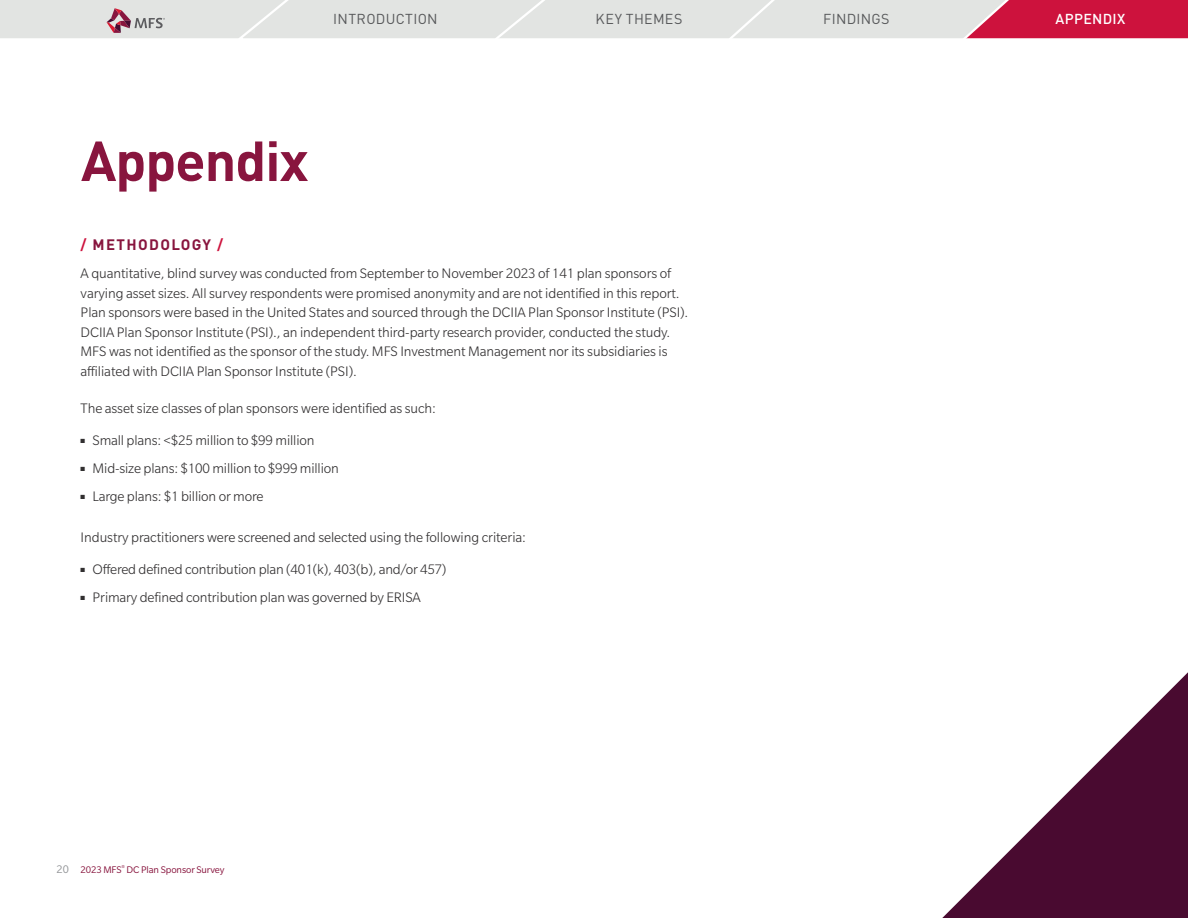
<style>
.page{position:relative;width:1188px;height:918px;background:#fff}
.page>*{position:absolute;margin:0;border:0;box-sizing:border-box;transform-origin:0 0}
.t1{font:700 55.5px "DINOT";letter-spacing:-.02em;color:#88153e}
.t2{font:300 15px/19.5px "Slate Std";letter-spacing:-.005em;color:#312f30}
.t3{font:700 15px "DINOT";letter-spacing:.09em;color:#88153e}
.t4{font:14.25px "DINOT";letter-spacing:.02em;color:#57585a}
.t5{font:500 14.25px "DINOT";letter-spacing:.025em;color:#fff}
.t6{font:10.5px "Slate Std";letter-spacing:-.01em;color:#88153e}
.s1{color:#cd123d}
.s2{font-size:12px;color:#939598}
</style>
<div class="page">
<svg style="left:942px;top:672px;width:246px;height:246px"></svg>
<svg style="left:0;top:0;width:1188px;height:39px;background:#dec1c7"></svg>
<p class="t4" style="left:333px;top:10px;width:106px">INTRODUCTION</p>
<p class="t4" style="left:596px;top:10px;width:88px">KEY THEMES</p>
<p class="t4" style="left:823px;top:10px;width:68px">FINDINGS</p>
<p class="t5" style="left:1055px;top:10px;width:72px">APPENDIX</p>
<h1 class="t1" style="left:81px;top:125px;width:229px">Appendix</h1>
<p class="t3" style="left:81px;top:234px;width:144px"><span class="s1">/</span> METHODOLOGY <span class="s1">/</span></p>
<p class="t2" style="left:81px;top:264px;width:609px">A quantitative, blind survey was conducted from September to November 2023 of 141 plan sponsors of varying asset sizes. All survey respondents were promised anonymity and are not identified in this report.<br>Plan sponsors were based in the United States and sourced through the DCIIA Plan Sponsor Institute (PSI).<br>DCIIA Plan Sponsor Institute (PSI)., an independent third-party research provider, conducted the study.<br>MFS was not identified as the sponsor of the study. MFS Investment Management nor its subsidiaries is affiliated with DCIIA Plan Sponsor Institute (PSI).</p>
<p class="t2" style="left:81px;top:399px;width:357px">The asset size classes of plan sponsors were identified as such:</p>
<p class="t2" style="left:81px;top:431px;width:235px">■ Small plans: &lt;$25 million to $99 million</p>
<p class="t2" style="left:81px;top:459px;width:260px">■ Mid-size plans: $100 million to $999 million</p>
<p class="t2" style="left:81px;top:487px;width:184px">■ Large plans: $1 billion or more</p>
<p class="t2" style="left:81px;top:528px;width:447px">Industry practitioners were screened and selected using the following criteria:</p>
<p class="t2" style="left:81px;top:560px;width:367px">■ Offered defined contribution plan (401(k), 403(b), and/or 457)</p>
<p class="t2" style="left:81px;top:588px;width:341px">■ Primary defined contribution plan was governed by ERISA</p>
<p class="t6" style="left:57px;top:864px;width:169px"><span class="s2">20</span> 2023 MFS<sup>®</sup> DC Plan Sponsor Survey</p>
</div>
